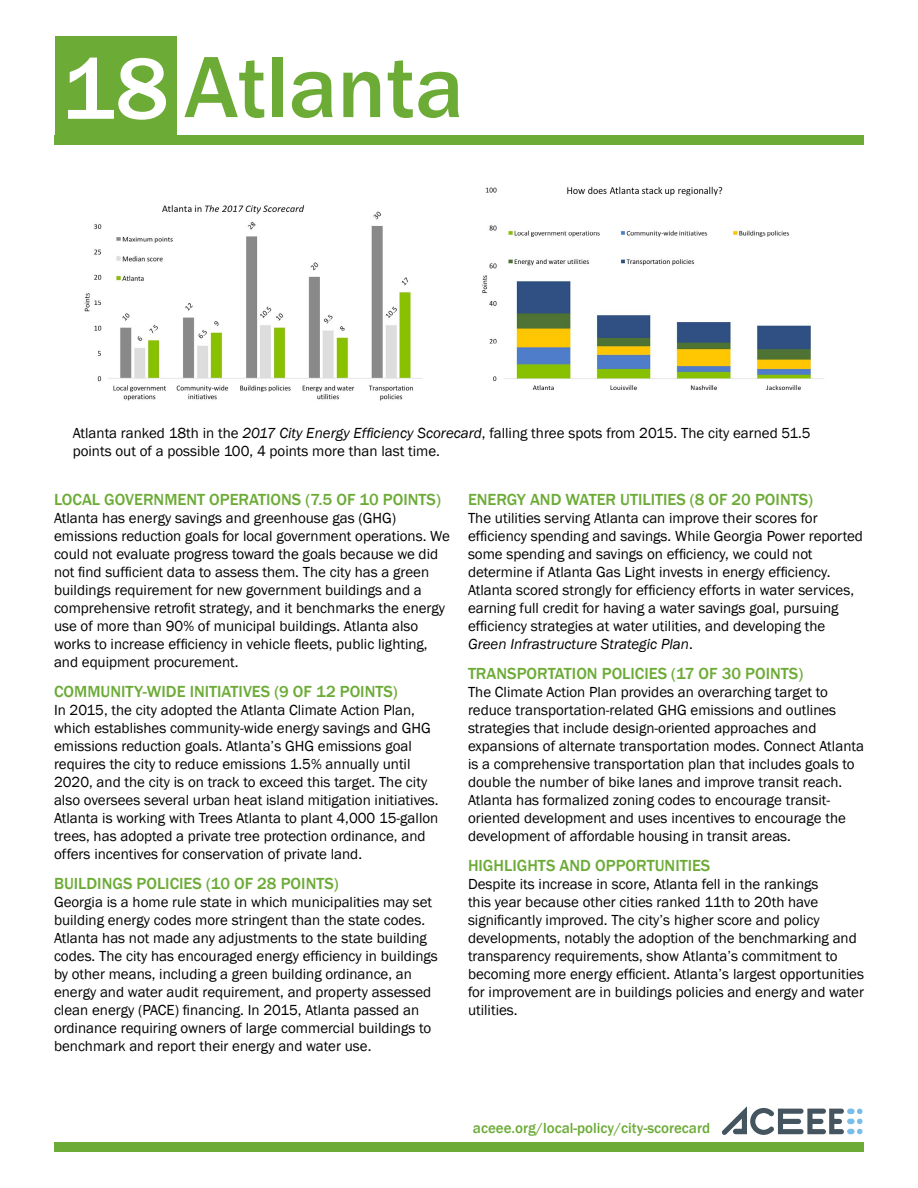
<style>
.page{position:relative;width:918px;height:1188px;background:#fff}
.page>*{position:absolute;margin:0;border:0;box-sizing:border-box;transform-origin:0 0}
.t1{font:500 90px "Franklin Gothic";color:#6cab36}
.t2{font:500 16.5px "Franklin Gothic";color:#6cab36}
.t3{font:15px/18px "Franklin Gothic";color:#000}
.t4{font:500 15px "Franklin Gothic";color:#6cab36}
.s1{color:#fff}
.s2{font-style:italic}
</style>
<div class="page">
<div style="left:55px;top:36px;width:121px;height:100px;background:#6cab36"></div>
<div style="left:55px;top:135px;width:809px;height:9px;background:#6cab36"></div>
<div style="left:54px;top:1143px;width:810px;height:9px;background:#6cab36"></div>
<img style="left:84px;top:205px;width:339px;height:196px">
<img style="left:482px;top:186px;width:342px;height:204px">
<div style="left:847px;top:1109px;width:8px;height:5px;background:#79bde8;border-radius:3px"></div>
<div style="left:847px;top:1119px;width:8px;height:5px;background:#79bde8;border-radius:3px"></div>
<div style="left:847px;top:1129px;width:8px;height:5px;background:#79bde8;border-radius:3px"></div>
<svg style="left:857px;top:1109px;width:6px;height:25px"></svg>
<svg style="left:722px;top:1106px;width:122px;height:29px"></svg>
<h1 class="t1" style="left:62px;top:31px;width:403px"><span class="s1">18</span> Atlanta</h1>
<p class="t3" style="left:73px;top:424px;width:739px">Atlanta ranked 18th in the <span class="s2">2017 City Energy Efficiency Scorecard</span>, falling three spots from 2015. The city earned 51.5 points out of a possible 100, 4 points more than last time.</p>
<p class="t2" style="left:54px;top:489px;width:388px">LOCAL GOVERNMENT OPERATIONS (7.5 OF 10 POINTS)</p>
<p class="t3" style="left:54px;top:509px;width:397px">Atlanta has energy savings and greenhouse gas (GHG) emissions reduction goals for local government operations. We could not evaluate progress toward the goals because we did not find sufficient data to assess them. The city has a green buildings requirement for new government buildings and a comprehensive retrofit strategy, and it benchmarks the energy use of more than 90% of municipal buildings. Atlanta also works to increase efficiency in vehicle fleets, public lighting, and equipment procurement.</p>
<p class="t2" style="left:54px;top:681px;width:345px">COMMUNITY-WIDE INITIATIVES (9 OF 12 POINTS)</p>
<p class="t3" style="left:54px;top:701px;width:386px">In 2015, the city adopted the Atlanta Climate Action Plan, which establishes community-wide energy savings and GHG emissions reduction goals. Atlanta’s GHG emissions goal requires the city to reduce emissions 1.5% annually until 2020, and the city is on track to exceed this target. The city also oversees several urban heat island mitigation initiatives.<br>Atlanta is working with Trees Atlanta to plant 4,000 15-gallon trees, has adopted a private tree protection ordinance, and offers incentives for conservation of private land.</p>
<p class="t2" style="left:54px;top:873px;width:286px">BUILDINGS POLICIES (10 OF 28 POINTS)</p>
<p class="t3" style="left:54px;top:893px;width:385px">Georgia is a home rule state in which municipalities may set building energy codes more stringent than the state codes.<br>Atlanta has not made any adjustments to the state building codes. The city has encouraged energy efficiency in buildings by other means, including a green building ordinance, an energy and water audit requirement, and property assessed clean energy (PACE) financing. In 2015, Atlanta passed an ordinance requiring owners of large commercial buildings to benchmark and report their energy and water use.</p>
<p class="t2" style="left:468px;top:489px;width:347px">ENERGY AND WATER UTILITIES (8 OF 20 POINTS)</p>
<p class="t3" style="left:468px;top:509px;width:396px">The utilities serving Atlanta can improve their scores for efficiency spending and savings. While Georgia Power reported some spending and savings on efficiency, we could not determine if Atlanta Gas Light invests in energy efficiency.<br>Atlanta scored strongly for efficiency efforts in water services, earning full credit for having a water savings goal, pursuing efficiency strategies at water utilities, and developing the <span class="s2">Green Infrastructure Strategic Plan</span>.</p>
<p class="t2" style="left:468px;top:663px;width:337px">TRANSPORTATION POLICIES (17 OF 30 POINTS)</p>
<p class="t3" style="left:468px;top:683px;width:398px">The Climate Action Plan provides an overarching target to reduce transportation-related GHG emissions and outlines strategies that include design-oriented approaches and expansions of alternate transportation modes. Connect Atlanta is a comprehensive transportation plan that includes goals to double the number of bike lanes and improve transit reach.<br>Atlanta has formalized zoning codes to encourage transit&shy;oriented development and uses incentives to encourage the development of affordable housing in transit areas.</p>
<p class="t2" style="left:468px;top:855px;width:244px">HIGHLIGHTS AND OPPORTUNITIES</p>
<p class="t3" style="left:468px;top:875px;width:398px">Despite its increase in score, Atlanta fell in the rankings<br>this year because other cities ranked 11th to 20th have significantly improved. The city’s higher score and policy developments, notably the adoption of the benchmarking and transparency requirements, show Atlanta’s commitment to becoming more energy efficient. Atlanta’s largest opportunities for improvement are in buildings policies and energy and water utilities.</p>
<p class="t4" style="left:473px;top:1119px;width:239px">aceee.org/local-policy/city-scorecard</p>
</div>
